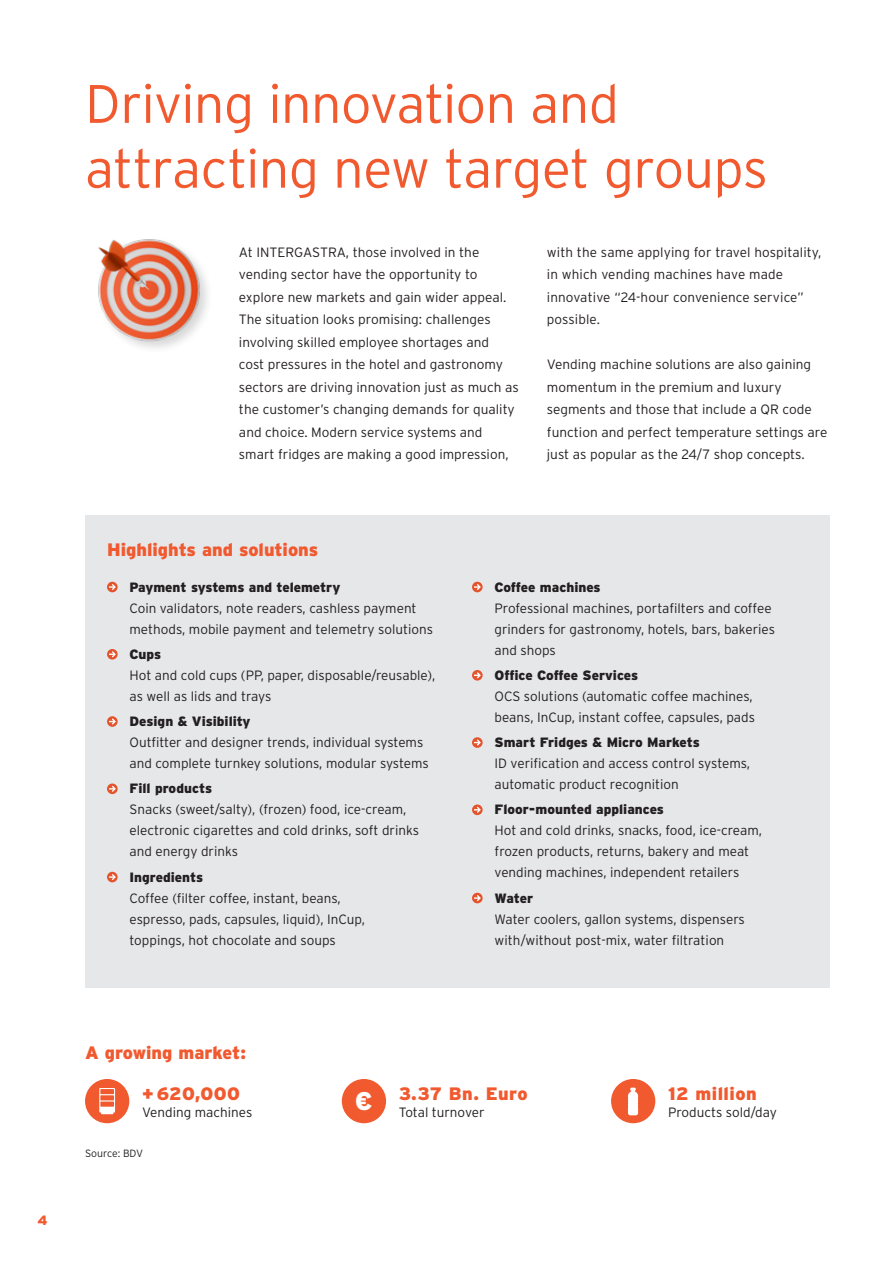
<style>
.page{position:relative;width:893px;height:1263px;background:#fff}
.page>*{position:absolute;margin:0;border:0;box-sizing:border-box;transform-origin:0 0}
.Zwischenhead{font:300 54px/64.8px "Interstate";letter-spacing:-.015em;color:#f1592f}
.t1{font:900 25.5px "Interstate";color:#fff}
.Overhead{font:900 18px "Interstate";color:#f1592f}
.Overhead-2{font:900 18px "Interstate";letter-spacing:.025em;color:#f1592f}
.t2{font:300 13.5px/21px "Interstate";color:#231f20}
.t3{font:900 13.5px "Interstate";color:#f1592f}
.t4{font:300 10.5px "Interstate";letter-spacing:-.01em;color:#231f20}
.s1{font-weight:900}
</style>
<div class="page">
<img style="left:98px;top:239px;width:107px;height:109px">
<div style="left:85px;top:515px;width:744px;height:473px;background:#e6e7e9"></div>
<div style="left:107px;top:582px;width:11px;height:10px;background:#e4542c;border-radius:50%"></div>
<svg style="left:109px;top:584px;width:7px;height:6px"></svg>
<svg style="left:107px;top:649px;width:11px;height:11px"></svg>
<svg style="left:109px;top:651px;width:7px;height:6px"></svg>
<svg style="left:107px;top:716px;width:11px;height:11px"></svg>
<svg style="left:109px;top:718px;width:7px;height:7px"></svg>
<svg style="left:107px;top:783px;width:11px;height:11px"></svg>
<svg style="left:109px;top:786px;width:7px;height:6px"></svg>
<div style="left:107px;top:872px;width:11px;height:10px;background:#e4542c;border-radius:50%"></div>
<svg style="left:109px;top:874px;width:7px;height:6px"></svg>
<div style="left:472px;top:582px;width:11px;height:10px;background:#e4542c;border-radius:50%"></div>
<svg style="left:474px;top:584px;width:7px;height:6px"></svg>
<svg style="left:472px;top:670px;width:11px;height:11px"></svg>
<svg style="left:474px;top:672px;width:7px;height:6px"></svg>
<svg style="left:472px;top:737px;width:11px;height:11px"></svg>
<svg style="left:474px;top:739px;width:7px;height:7px"></svg>
<svg style="left:472px;top:804px;width:11px;height:11px"></svg>
<svg style="left:474px;top:807px;width:7px;height:6px"></svg>
<div style="left:472px;top:893px;width:11px;height:10px;background:#e4542c;border-radius:50%"></div>
<svg style="left:474px;top:895px;width:7px;height:6px"></svg>
<div style="left:85px;top:1079px;width:44px;height:44px;background:#f1592f;border-radius:50%"></div>
<svg style="left:99px;top:1088px;width:16px;height:26px"></svg>
<div style="left:342px;top:1079px;width:44px;height:44px;background:#f1592f;border-radius:50%"></div>
<div style="left:611px;top:1079px;width:44px;height:44px;background:#f1592f;border-radius:50%"></div>
<svg style="left:628px;top:1087px;width:10px;height:28px"></svg>
<p class="Zwischenhead" style="left:85px;top:71px;width:684px">Driving innovation and attracting new target groups</p>
<p class="t2" style="left:239px;top:240px;width:281px;line-height:22.5px">At INTERGASTRA, those involved in the vending sector have the opportunity to explore new markets and gain wider appeal.<br>The situation looks promising: challenges involving skilled employee shortages and<br>cost pressures in the hotel and gastronomy sectors are driving innovation just as much as the customer’s changing demands for quality and choice. Modern service systems and smart fridges are making a good impression,</p>
<p class="t2" style="left:547px;top:240px;width:276px;line-height:22.5px">with the same applying for travel hospitality, in which vending machines have made innovative “24-hour convenience service” possible.</p>
<p class="t2" style="left:547px;top:353px;width:282px;line-height:22.5px">Vending machine solutions are also gaining momentum in the premium and luxury segments and those that include a QR code function and perfect temperature settings are just as popular as the 24/7 shop concepts.</p>
<p class="Overhead" style="left:107px;top:539px;width:213px">Highlights and solutions</p>
<p class="t2" style="left:130px;top:576px;width:305px"><span class="s1">Payment systems and telemetry<br></span>Coin validators, note readers, cashless payment methods, mobile payment and telemetry solutions</p>
<p class="t2" style="left:130px;top:643px;width:307px"><span class="s1">Cups<br></span>Hot and cold cups (PP, paper, disposable/reusable), as well as lids and trays</p>
<p class="t2" style="left:130px;top:711px;width:301px"><span class="s1">Design &amp; Visibility<br></span>Outfitter and designer trends, individual systems and complete turnkey solutions, modular systems</p>
<p class="t2" style="left:130px;top:778px;width:291px"><span class="s1">Fill products<br></span>Snacks (sweet/salty), (frozen) food, ice-cream, electronic cigarettes and cold drinks, soft drinks and energy drinks</p>
<p class="t2" style="left:130px;top:866px;width:237px"><span class="s1">Ingredients<br></span>Coffee (filter coffee, instant, beans, espresso, pads, capsules, liquid), InCup, toppings, hot chocolate and soups</p>
<p class="t2" style="left:494px;top:576px;width:282px"><span class="s1">Coffee machines<br></span>Professional machines, portafilters and coffee grinders for gastronomy, hotels, bars, bakeries and shops</p>
<p class="t2" style="left:494px;top:664px;width:262px"><span class="s1">Office Coffee Services<br></span>OCS solutions (automatic coffee machines, beans, InCup, instant coffee, capsules, pads</p>
<p class="t2" style="left:494px;top:732px;width:257px"><span class="s1">Smart Fridges &amp; Micro Markets<br></span>ID verification and access control systems, automatic product recognition</p>
<p class="t2" style="left:494px;top:799px;width:269px"><span class="s1">Floor-mounted appliances<br></span>Hot and cold drinks, snacks, food, ice-cream, frozen products, returns, bakery and meat vending machines, independent retailers</p>
<p class="t2" style="left:494px;top:887px;width:252px"><span class="s1">Water<br></span>Water coolers, gallon systems, dispensers with/without post-mix, water filtration</p>
<p class="t3" style="left:38px;top:1212px;width:12px">4</p>
<p class="Overhead" style="left:85px;top:1041px;width:162px">A growing market:</p>
<p class="Overhead" style="left:142px;top:1082px;width:99px">+ 620,000</p>
<p class="t2" style="left:142px;top:1102px;width:112px">Vending machines</p>
<p class="t4" style="left:85px;top:1146px;width:60px">Source: BDV</p>
<p class="t1" style="left:355px;top:1085px;width:19px">€</p>
<p class="Overhead" style="left:399px;top:1082px;width:130px">3.37 Bn. Euro</p>
<p class="t2" style="left:399px;top:1102px;width:87px">Total turnover</p>
<p class="Overhead-2" style="left:668px;top:1082px;width:90px">12 million</p>
<p class="t2" style="left:668px;top:1101px;width:110px">Products sold/day</p>
</div>
